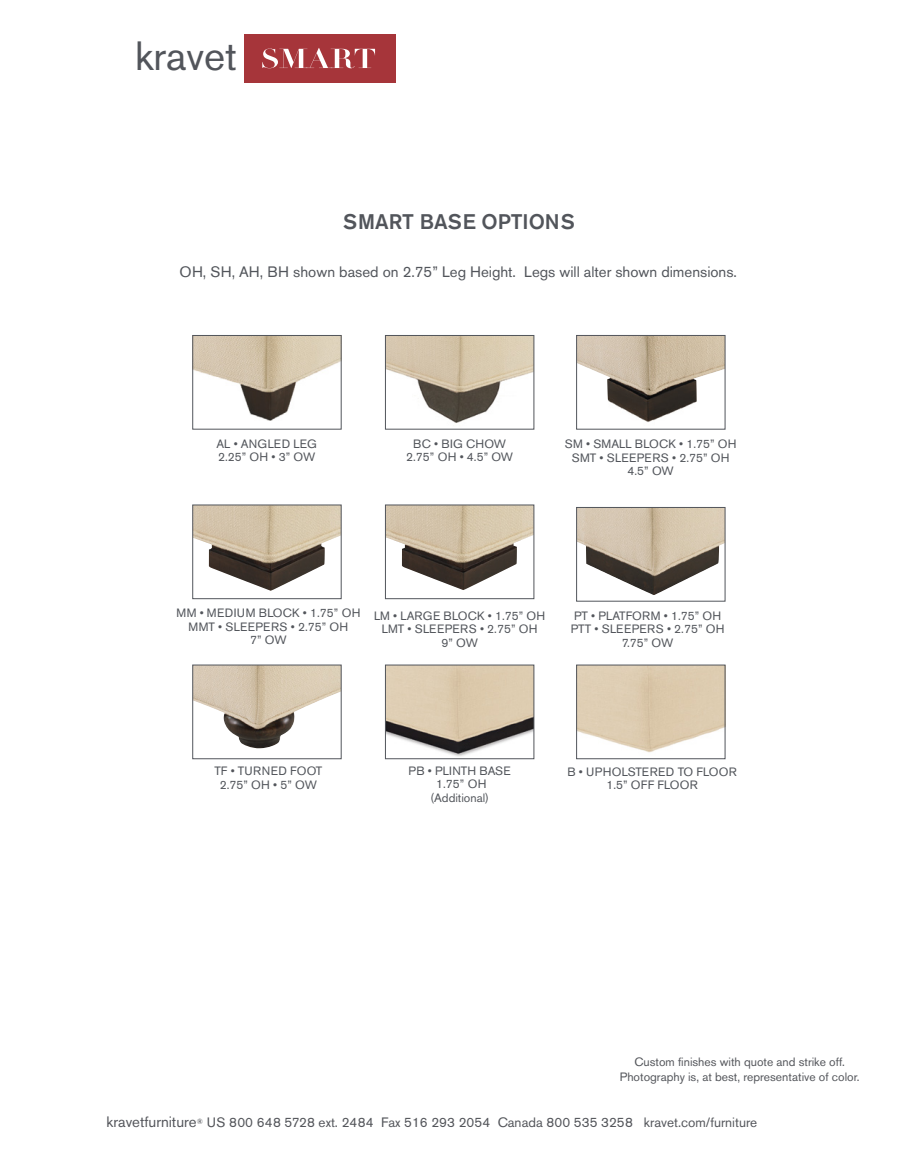
<style>
.page{position:relative;width:918px;height:1175px;background:#fff}
.page>*{position:absolute;margin:0;border:0;box-sizing:border-box;transform-origin:0 0}
.t1{font:40.5px "Akzidenz Grotesk BE";color:#52555b}
.t2{font:500 21px "Akzidenz Grotesk BE";color:#52555b}
.t3{font:15px "Akzidenz Grotesk BE";color:#52555b}
.t4{font:13.5px "Akzidenz Grotesk BE";color:#54565b}
.t5{font:12px/13.5px "Akzidenz Grotesk BE";letter-spacing:.02em;color:#52555b;text-align:center}
.t6{font:12px/13.5px "Akzidenz Grotesk BE";color:#52555b;text-align:center}
.t7{font:12px/14.4px "Akzidenz Grotesk BE";color:#54565b;text-align:center}
.s1{font-size:15px}
</style>
<div class="page">
<img style="left:195px;top:507px;width:144px;height:84px">
<div style="left:193px;top:505px;width:148px;height:94px;border:1px solid #52555b"></div>
<img style="left:387px;top:507px;width:145px;height:83px">
<div style="left:385px;top:505px;width:149px;height:94px;border:1px solid #52555b"></div>
<img style="left:387px;top:337px;width:145px;height:86px">
<div style="left:385px;top:335px;width:149px;height:94px;border:1px solid #52555b"></div>
<img style="left:578px;top:337px;width:145px;height:85px">
<div style="left:576px;top:335px;width:149px;height:94px;border:1px solid #52555b"></div>
<img style="left:195px;top:667px;width:144px;height:81px">
<div style="left:193px;top:665px;width:148px;height:94px;border:1px solid #52555b"></div>
<img style="left:578px;top:509px;width:145px;height:86px">
<div style="left:576px;top:507px;width:149px;height:94px;border:1px solid #52555b"></div>
<img style="left:195px;top:337px;width:144px;height:84px">
<div style="left:193px;top:335px;width:148px;height:94px;border:1px solid #52555b"></div>
<img style="left:387px;top:667px;width:145px;height:90px">
<div style="left:385px;top:665px;width:149px;height:94px;border:1px solid #52555b"></div>
<img style="left:578px;top:667px;width:145px;height:86px">
<div style="left:576px;top:665px;width:149px;height:94px;border:1px solid #52555b"></div>
<div style="left:244px;top:34px;width:151px;height:48px;background:#a6353a"></div>
<svg style="left:262px;top:48px;width:113px;height:20px"></svg>
<h1 class="t1" style="left:135px;top:32px;width:104px">kravet</h1>
<h2 class="t2" style="left:343px;top:209px;width:233px">SMART BASE OPTIONS</h2>
<p class="t3" style="left:180px;top:263px;width:559px">OH, SH, AH, BH shown based on 2.75” Leg Height. Legs will alter shown dimensions.</p>
<p class="t6" style="left:216px;top:437px;width:102px;text-align:left">AL • ANGLED LEG<br>2.25” OH • 3” OW</p>
<p class="t5" style="left:406px;top:437px;width:108px">BC • BIG CHOW<br>2.75” OH • 4.5” OW</p>
<p class="t5" style="left:565px;top:437px;width:173px">SM • SMALL BLOCK • 1.75” OH<br>SMT • SLEEPERS • 2.75” OH<br>4.5” OW</p>
<p class="t5" style="left:176px;top:606px;width:185px">MM • MEDIUM BLOCK • 1.75” OH<br>MMT • SLEEPERS • 2.75” OH<br>7” OW</p>
<p class="t5" style="left:374px;top:608px;width:173px">LM • LARGE BLOCK • 1.75” OH<br>LMT • SLEEPERS • 2.75” OH<br>9” OW</p>
<p class="t6" style="left:571px;top:608px;width:155px">PT • PLATFORM • 1.75” OH<br>PTT • SLEEPERS • 2.75” OH<br>7.75” OW</p>
<p class="t5" style="left:214px;top:764px;width:110px">TF • TURNED FOOT<br>2.75” OH • 5” OW</p>
<p class="t6" style="left:409px;top:764px;width:104px">PB • PLINTH BASE<br>1.75” OH (Additional)</p>
<p class="t5" style="left:567px;top:764px;width:171px">B • UPHOLSTERED TO FLOOR<br>1.5” OFF FLOOR</p>
<p class="t7" style="left:620px;top:1054px;width:241px">Custom finishes with quote and strike off.<br>Photography is, at best, representative of color.</p>
<p class="t4" style="left:107px;top:1113px;width:652px"><span class="s1">kravetfurniture</span><sup>®</sup> US 800 648 5728 ext. 2484 Fax 516 293 2054 Canada 800 535 3258 kravet.com/furniture</p>
</div>
